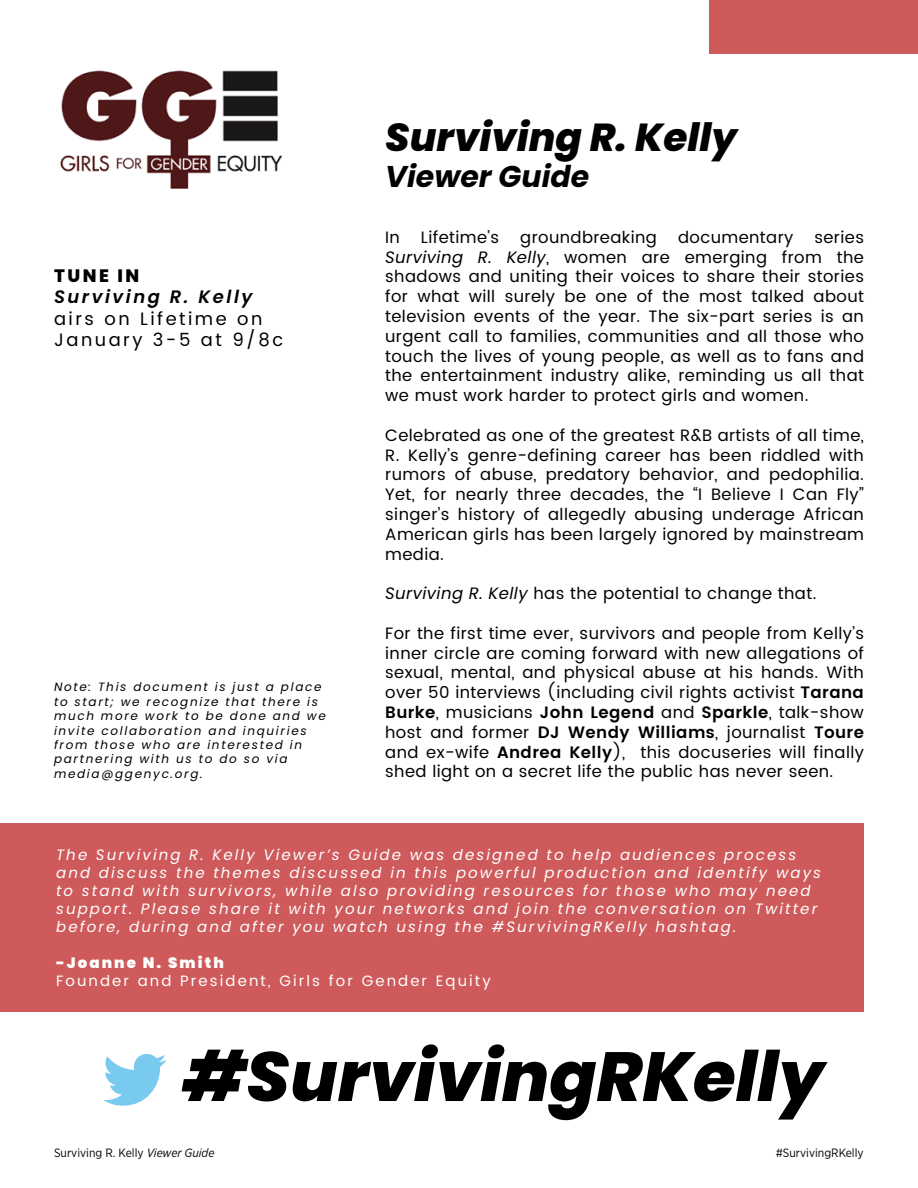
<style>
.page{position:relative;width:918px;height:1188px;background:#fff}
.page>*{position:absolute;margin:0;border:0;box-sizing:border-box;transform-origin:0 0}
.t1{font:italic 800 69.45px "Poppins";color:#000}
.t2{font:italic 800 39px "Poppins";color:#000}
.t3{font:italic 700 30px "Poppins";color:#000}
.t4{font:18px/21.6px "Poppins";letter-spacing:.14em;color:#000}
.t5{font:italic 600 18px "Poppins";letter-spacing:.14em;color:#000}
.t6{font:800 18px "Poppins";letter-spacing:.14em;color:#000}
.t7{font:16.5px/19.8px "Poppins";letter-spacing:.025em;color:#000;text-align:justify}
.t8{font:italic 15px/18px "Poppins";letter-spacing:.14em;color:#fff}
.t9{font:15px "Poppins";letter-spacing:.14em;color:#fff}
.t10{font:900 15px "Poppins";letter-spacing:.14em;color:#fff}
.t11{font:italic 12px/14.4px "Poppins";letter-spacing:.14em;color:#000}
.t12{font:12px "Gotham Narrow";color:#000101}
.s1{font-style:italic}
.s2{font-weight:600}
</style>
<div class="page">
<svg style="left:103px;top:1054px;width:63px;height:52px"></svg>
<div style="left:0;top:824px;width:864px;height:188px;background:#ce5a5b"></div>
<div style="left:709px;top:0;width:209px;height:54px;background:#ce5a5b"></div>
<img style="left:60px;top:70px;width:223px;height:119px">
<p class="t6" style="left:54px;top:265px;width:87px">TUNE IN</p>
<p class="t5" style="left:54px;top:287px;width:200px">Surviving R. Kelly</p>
<p class="t4" style="left:54px;top:308px;width:231px">airs on Lifetime on<br>January 3-5 at 9/8c</p>
<p class="t11" style="left:54px;top:680px;width:273px">Note: This document is just a place to start; we recognize that there is much more work to be done and we invite collaboration and inquiries from those who are interested in partnering with us to do so via media@ggenyc.org.</p>
<h2 class="t2" style="left:385px;top:115px;width:353px">Surviving R. Kelly</h2>
<h3 class="t3" style="left:385px;top:159px;width:206px">Viewer Guide</h3>
<p class="t7" style="left:385px;top:228px;width:16px">In</p>
<p class="t7" style="left:421px;top:228px;width:80px">Lifetime’s</p>
<p class="t7" style="left:520px;top:228px;width:138px">groundbreaking</p>
<p class="t7" style="left:678px;top:228px;width:117px">documentary</p>
<p class="t7" style="left:385px;top:228px;width:480px;text-indent:429px">series <span class="s1">Surviving R. Kelly</span>, women are emerging from the shadows and uniting their voices to share their stories for what will surely be one of the most talked about television events of the year. The six-part series is an urgent call to families, communities and all those who touch the lives of young people, as well as to fans and the entertainment industry alike, reminding us all that we must work harder to protect girls and women.</p>
<p class="t7" style="left:385px;top:426px;width:480px">Celebrated as one of the greatest R&amp;B artists of all time, R. Kelly’s genre-defining career has been riddled with rumors of abuse, predatory behavior, and pedophilia.<br>Yet, for nearly three decades, the “I Believe I Can Fly” singer’s history of allegedly abusing underage African American girls has been largely ignored by mainstream media.</p>
<p class="t7" style="left:385px;top:584px;width:433px"><span class="s1">Surviving R. Kelly</span> has the potential to change that.</p>
<p class="t7" style="left:385px;top:624px;width:480px">For the first time ever, survivors and people from Kelly’s inner circle are coming forward with new allegations of sexual, mental, and physical abuse at his hands. With over 50 interviews (including civil rights activist <span class="s2">Tarana Burke</span>, musicians <span class="s2">John Legend</span> and <span class="s2">Sparkle</span>, talk-show host and former <span class="s2">DJ Wendy Williams</span>, journalist <span class="s2">Toure </span>and ex-wife <span class="s2">Andrea Kelly</span>), this docuseries will finally shed light on a secret life the public has never seen.</p>
<p class="t8" style="left:56px;top:846px;width:766px">The Surviving R. Kelly Viewer’s Guide was designed to help audiences process and discuss the themes discussed in this powerful production and identify ways to stand with survivors, while also providing resources for those who may need support. Please share it with your networks and join the conversation on Twitter before, during and after you watch using the #SurvivingRKelly hashtag.</p>
<p class="t10" style="left:56px;top:954px;width:169px">-Joanne N. Smith</p>
<p class="t9" style="left:56px;top:970px;width:436px">Founder and President, Girls for Gender Equity</p>
<h1 class="t1" style="left:182px;top:1036px;width:643px">#SurvivingRKelly</h1>
<p class="t12" style="left:54px;top:1145px;width:162px">Surviving R. Kelly <span class="s1">Viewer Guide</span></p>
<p class="t12" style="left:776px;top:1145px;width:89px">#SurvivingRKelly</p>
</div>
